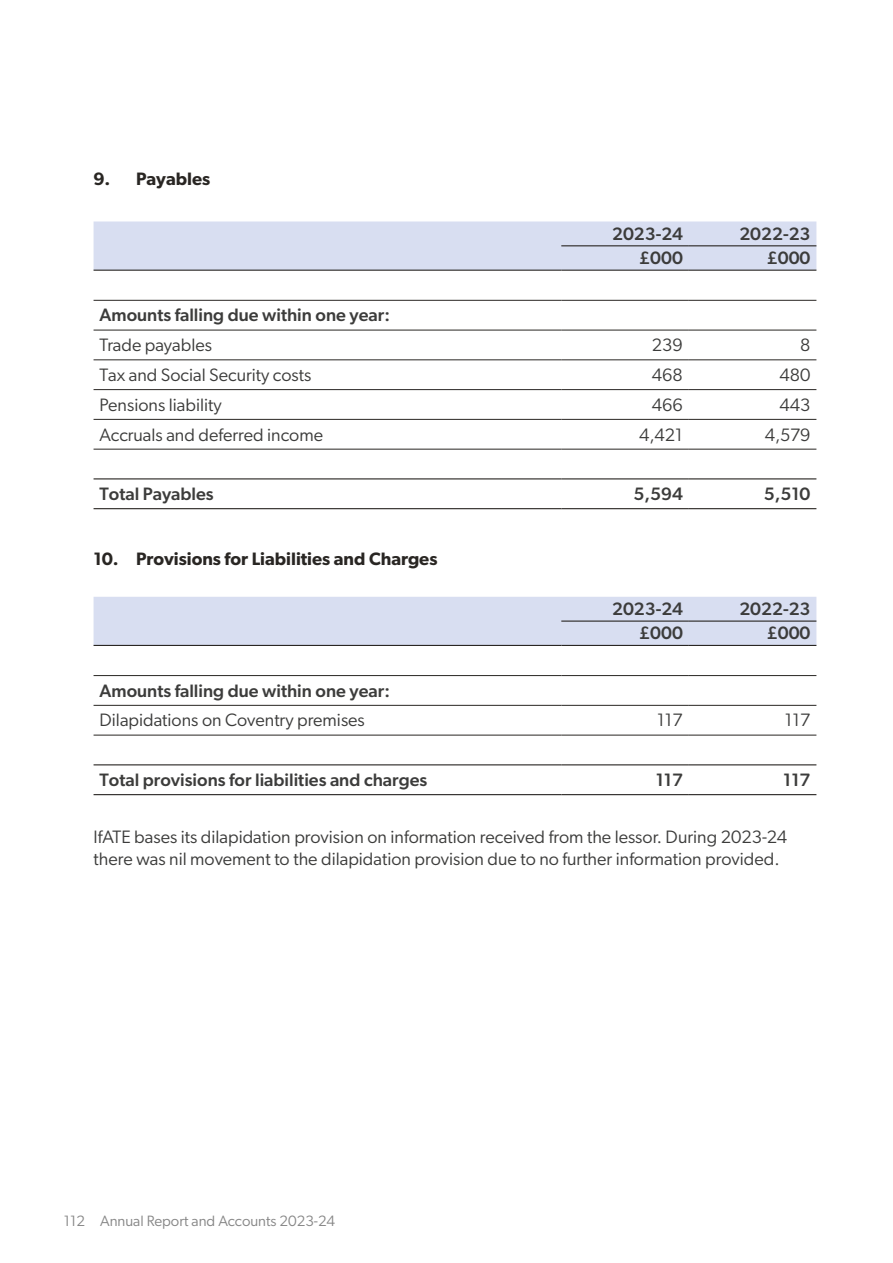
<style>
.page{position:relative;width:893px;height:1263px;background:#fff}
.page>*{position:absolute;margin:0;border:0;box-sizing:border-box;transform-origin:0 0}
.H6_Body_-_12__15___Para_2mm{font:18px/22.5px "Gibson";color:#3c3c3b}
.H6_Body_-_12__15___Para_2mm-2{font:500 18px "Gibson";color:#3c3c3b}
.H4_Subhead___12___15___Para_before_2mm_a{font:600 18px "Gibson";color:#292623}
.t1{font:15px "Gibson";color:#878787}
</style>
<div class="page">
<div style="left:94px;top:221px;width:722px;height:49px;background:#d8def1"></div>
<svg style="left:94px;top:299px;width:722px;height:181px"></svg>
<hr style="left:94px;top:270px;width:467px;height:1px;background:#292623">
<hr style="left:561px;top:245px;width:128px;height:1px;background:#292623">
<hr style="left:561px;top:270px;width:128px;height:1px;background:#292623">
<hr style="left:689px;top:245px;width:127px;height:1px;background:#292623">
<hr style="left:689px;top:270px;width:127px;height:1px;background:#292623">
<hr style="left:94px;top:300px;width:467px;height:1px;background:#292623">
<hr style="left:94px;top:330px;width:467px;height:1px;background:#292623">
<hr style="left:94px;top:360px;width:467px;height:1px;background:#292623">
<hr style="left:94px;top:389px;width:467px;height:1px;background:#292623">
<hr style="left:94px;top:419px;width:467px;height:1px;background:#292623">
<hr style="left:561px;top:300px;width:128px;height:1px;background:#292623">
<hr style="left:561px;top:330px;width:128px;height:1px;background:#292623">
<hr style="left:561px;top:360px;width:128px;height:1px;background:#292623">
<hr style="left:561px;top:389px;width:128px;height:1px;background:#292623">
<hr style="left:561px;top:419px;width:128px;height:1px;background:#292623">
<hr style="left:689px;top:300px;width:127px;height:1px;background:#292623">
<hr style="left:689px;top:330px;width:127px;height:1px;background:#292623">
<hr style="left:689px;top:360px;width:127px;height:1px;background:#292623">
<hr style="left:689px;top:389px;width:127px;height:1px;background:#292623">
<hr style="left:689px;top:419px;width:127px;height:1px;background:#292623">
<hr style="left:94px;top:449px;width:467px;height:1px;background:#292623">
<hr style="left:561px;top:449px;width:128px;height:1px;background:#292623">
<hr style="left:689px;top:449px;width:127px;height:1px;background:#292623">
<hr style="left:94px;top:478px;width:467px;height:1px;background:#292623">
<hr style="left:94px;top:508px;width:467px;height:1px;background:#292623">
<hr style="left:561px;top:478px;width:128px;height:1px;background:#292623">
<hr style="left:561px;top:508px;width:128px;height:1px;background:#292623">
<hr style="left:689px;top:478px;width:127px;height:1px;background:#292623">
<hr style="left:689px;top:508px;width:127px;height:1px;background:#292623">
<div style="left:94px;top:597px;width:722px;height:48px;background:#d8def1"></div>
<svg style="left:94px;top:676px;width:722px;height:90px"></svg>
<hr style="left:94px;top:645px;width:467px;height:1px;background:#292623">
<hr style="left:561px;top:620px;width:128px;height:2px;background:#292623">
<hr style="left:561px;top:645px;width:128px;height:1px;background:#292623">
<hr style="left:689px;top:620px;width:127px;height:2px;background:#292623">
<hr style="left:689px;top:645px;width:127px;height:1px;background:#292623">
<hr style="left:94px;top:675px;width:467px;height:1px;background:#292623">
<hr style="left:94px;top:705px;width:467px;height:1px;background:#292623">
<hr style="left:561px;top:675px;width:128px;height:1px;background:#292623">
<hr style="left:561px;top:705px;width:128px;height:1px;background:#292623">
<hr style="left:689px;top:675px;width:127px;height:1px;background:#292623">
<hr style="left:689px;top:705px;width:127px;height:1px;background:#292623">
<hr style="left:94px;top:735px;width:467px;height:1px;background:#292623">
<hr style="left:561px;top:735px;width:128px;height:1px;background:#292623">
<hr style="left:689px;top:735px;width:127px;height:1px;background:#292623">
<hr style="left:94px;top:764px;width:467px;height:1px;background:#292623">
<hr style="left:94px;top:794px;width:467px;height:1px;background:#292623">
<hr style="left:561px;top:764px;width:128px;height:1px;background:#292623">
<hr style="left:561px;top:794px;width:128px;height:1px;background:#292623">
<hr style="left:689px;top:764px;width:127px;height:1px;background:#292623">
<hr style="left:689px;top:794px;width:127px;height:1px;background:#292623">
<h2 class="H4_Subhead___12___15___Para_before_2mm_a" style="left:94px;top:168px;width:118px">9. Payables</h2>
<p class="H6_Body_-_12__15___Para_2mm-2" style="left:612px;top:223px;width:72px">2023-24</p>
<p class="H6_Body_-_12__15___Para_2mm-2" style="left:739px;top:223px;width:73px">2022-23</p>
<p class="H6_Body_-_12__15___Para_2mm-2" style="left:639px;top:247px;width:45px">£000</p>
<p class="H6_Body_-_12__15___Para_2mm-2" style="left:767px;top:247px;width:45px">£000</p>
<p class="H6_Body_-_12__15___Para_2mm-2" style="left:100px;top:304px;width:292px">Amounts falling due within one year:</p>
<p class="H6_Body_-_12__15___Para_2mm" style="left:100px;top:333px;width:114px">Trade payables</p>
<p class="H6_Body_-_12__15___Para_2mm" style="left:652px;top:333px;width:32px">239</p>
<p class="H6_Body_-_12__15___Para_2mm" style="left:800px;top:333px;width:12px">8</p>
<p class="H6_Body_-_12__15___Para_2mm" style="left:100px;top:363px;width:213px">Tax and Social Security costs</p>
<p class="H6_Body_-_12__15___Para_2mm" style="left:652px;top:363px;width:32px">468</p>
<p class="H6_Body_-_12__15___Para_2mm" style="left:779px;top:363px;width:32px">480</p>
<p class="H6_Body_-_12__15___Para_2mm" style="left:100px;top:393px;width:124px">Pensions liability</p>
<p class="H6_Body_-_12__15___Para_2mm" style="left:652px;top:393px;width:32px">466</p>
<p class="H6_Body_-_12__15___Para_2mm" style="left:779px;top:393px;width:32px">443</p>
<p class="H6_Body_-_12__15___Para_2mm" style="left:100px;top:423px;width:225px">Accruals and deferred income</p>
<p class="H6_Body_-_12__15___Para_2mm" style="left:639px;top:423px;width:45px">4,421</p>
<p class="H6_Body_-_12__15___Para_2mm" style="left:765px;top:423px;width:47px">4,579</p>
<p class="H6_Body_-_12__15___Para_2mm-2" style="left:100px;top:483px;width:116px">Total Payables</p>
<p class="H6_Body_-_12__15___Para_2mm-2" style="left:634px;top:483px;width:51px">5,594</p>
<p class="H6_Body_-_12__15___Para_2mm-2" style="left:764px;top:483px;width:48px">5,510</p>
<h2 class="H4_Subhead___12___15___Para_before_2mm_a" style="left:94px;top:548px;width:345px">10. Provisions for Liabilities and Charges</h2>
<p class="H6_Body_-_12__15___Para_2mm-2" style="left:612px;top:598px;width:72px">2023-24</p>
<p class="H6_Body_-_12__15___Para_2mm-2" style="left:739px;top:598px;width:73px">2022-23</p>
<p class="H6_Body_-_12__15___Para_2mm-2" style="left:639px;top:622px;width:45px">£000</p>
<p class="H6_Body_-_12__15___Para_2mm-2" style="left:767px;top:622px;width:45px">£000</p>
<p class="H6_Body_-_12__15___Para_2mm-2" style="left:100px;top:680px;width:292px">Amounts falling due within one year:</p>
<p class="H6_Body_-_12__15___Para_2mm" style="left:100px;top:709px;width:267px">Dilapidations on Coventry premises</p>
<p class="H6_Body_-_12__15___Para_2mm" style="left:657px;top:709px;width:27px">117</p>
<p class="H6_Body_-_12__15___Para_2mm" style="left:785px;top:709px;width:27px">117</p>
<p class="H6_Body_-_12__15___Para_2mm-2" style="left:100px;top:769px;width:329px">Total provisions for liabilities and charges</p>
<p class="H6_Body_-_12__15___Para_2mm-2" style="left:656px;top:769px;width:29px">117</p>
<p class="H6_Body_-_12__15___Para_2mm-2" style="left:783px;top:769px;width:29px">117</p>
<p class="H6_Body_-_12__15___Para_2mm" style="left:94px;top:825px;width:695px">IfATE bases its dilapidation provision on information received from the lessor. During 2023-24 there was nil movement to the dilapidation provision due to no further information provided.</p>
<p class="t1" style="left:64px;top:1212px;width:273px">112 Annual Report and Accounts 2023-24</p>
</div>
